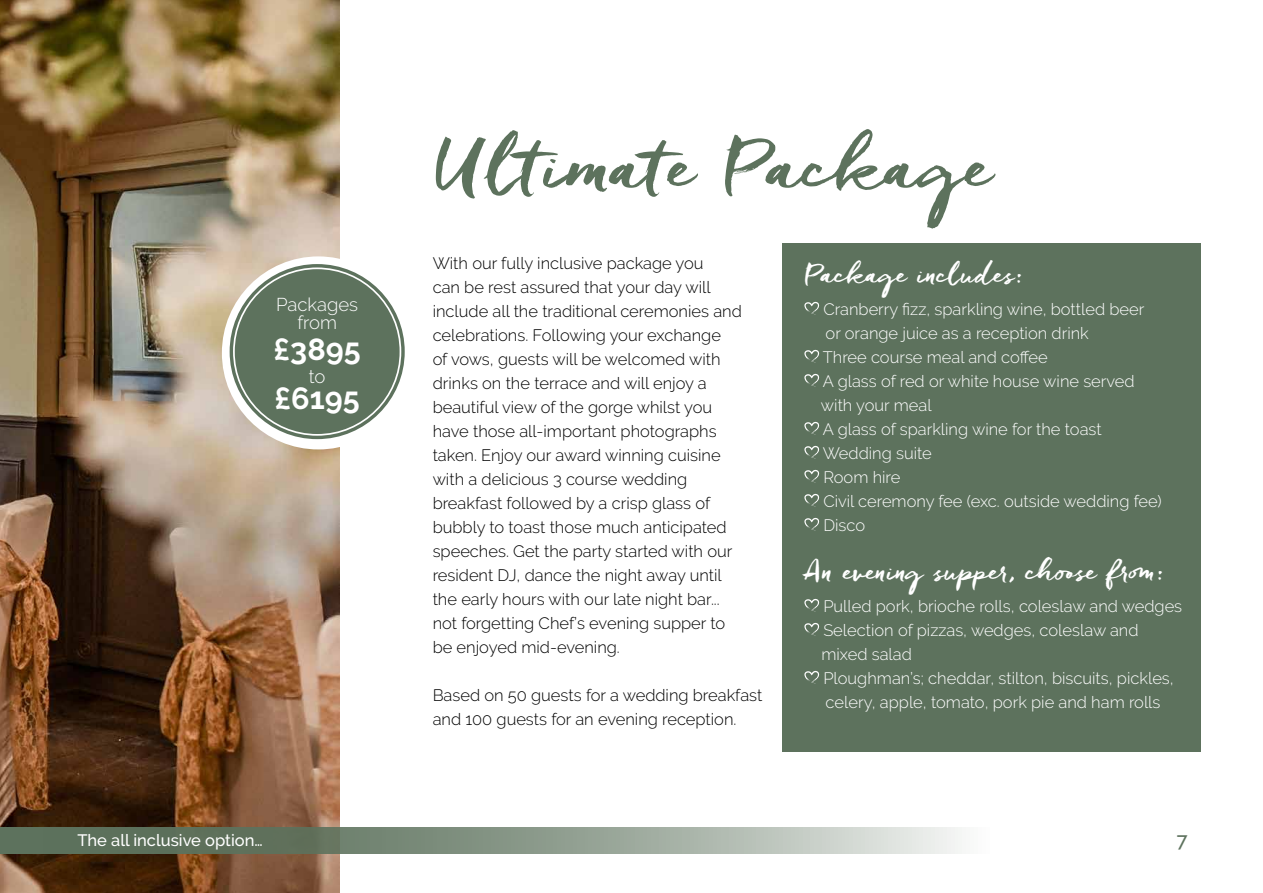
<style>
.page{position:relative;width:1263px;height:893px;background:#fff}
.page>*{position:absolute;margin:0;border:0;box-sizing:border-box;transform-origin:0 0}
.t1{font:75px "Freeland";color:#5d725d}
.t2{font:700 30.6px "Raleway";color:#fff}
.t3{font:28.5px "Freeland";color:#fff}
.t4{font:500 20.1px "Raleway";color:#5d725d}
.t5{font:300 18.45px/18px "Raleway";color:#fff;text-align:center}
.t6{font:300 16.5px/24px "Raleway";color:#000}
.t7{font:300 16.5px/24px "Raleway";color:#fff}
.t8{font:500 16.5px "Raleway";color:#fff}
</style>
<div class="page">
<div style="left:782px;top:243px;width:418px;height:508px;background:#5d725d"></div>
<img style="left:0;top:0;width:339px;height:893px">
<svg style="left:0;top:828px;width:962px;height:26px;background:#8c9a8c"></svg>
<svg style="left:222px;top:256px;width:193px;height:193px"></svg>
<div style="left:235px;top:269px;width:165px;height:165px;background:#5d725d;border-radius:50%"></div>
<div style="left:236px;top:271px;width:162px;height:161px;border:3px solid #5d725d;border-radius:50%"></div>
<svg style="left:804px;top:302px;width:15px;height:13px"></svg>
<svg style="left:804px;top:350px;width:15px;height:13px"></svg>
<svg style="left:804px;top:374px;width:15px;height:13px"></svg>
<svg style="left:804px;top:422px;width:15px;height:13px"></svg>
<svg style="left:804px;top:446px;width:15px;height:13px"></svg>
<svg style="left:804px;top:470px;width:15px;height:13px"></svg>
<svg style="left:804px;top:494px;width:15px;height:13px"></svg>
<svg style="left:804px;top:518px;width:15px;height:13px"></svg>
<svg style="left:804px;top:599px;width:15px;height:13px"></svg>
<svg style="left:804px;top:623px;width:15px;height:13px"></svg>
<svg style="left:804px;top:671px;width:15px;height:13px"></svg>
<p class="t5" style="left:276px;top:295px;width:83px">Packages from</p>
<h2 class="t2" style="left:274px;top:331px;width:89px">£3895</h2>
<p class="t5" style="left:309px;top:367px;width:18px">to</p>
<h2 class="t2" style="left:275px;top:381px;width:87px">£6195</h2>
<p class="t8" style="left:77px;top:830px;width:187px">The all inclusive option…</p>
<h1 class="t1" style="left:433px;top:117px;width:562px">Ultimate Package</h1>
<p class="t6" style="left:433px;top:251px;width:311px">With our fully inclusive package you<br>can be rest assured that your day will include all the traditional ceremonies and celebrations. Following your exchange<br>of vows, guests will be welcomed with drinks on the terrace and will enjoy a beautiful view of the gorge whilst you have those all-important photographs taken. Enjoy our award winning cuisine with a delicious 3 course wedding breakfast followed by a crisp glass of bubbly to toast those much anticipated speeches. Get the party started with our resident DJ, dance the night away until the early hours with our late night bar... not forgetting Chef’s evening supper to be enjoyed mid-evening.</p>
<p class="t6" style="left:433px;top:683px;width:331px">Based on 50 guests for a wedding breakfast and 100 guests for an evening reception.</p>
<h3 class="t3" style="left:804px;top:255px;width:221px">Package includes:</h3>
<p class="t7" style="left:821px;top:297px;width:342px">Cranberry fizz, sparkling wine, bottled beer<br>or orange juice as a reception drink<br>Three course meal and coffee<br>A glass of red or white house wine served with your meal<br>A glass of sparkling wine for the toast<br>Wedding suite<br>Room hire<br>Civil ceremony fee (exc. outside wedding fee)<br>Disco</p>
<h3 class="t3" style="left:804px;top:552px;width:362px">An evening supper, choose from:</h3>
<p class="t7" style="left:821px;top:594px;width:362px">Pulled pork, brioche rolls, coleslaw and wedges Selection of pizzas, wedges, coleslaw and mixed salad<br>Ploughman’s; cheddar, stilton, biscuits, pickles, celery, apple, tomato, pork pie and ham rolls</p>
<p class="t4" style="left:1177px;top:828px;width:12px">7</p>
</div>
